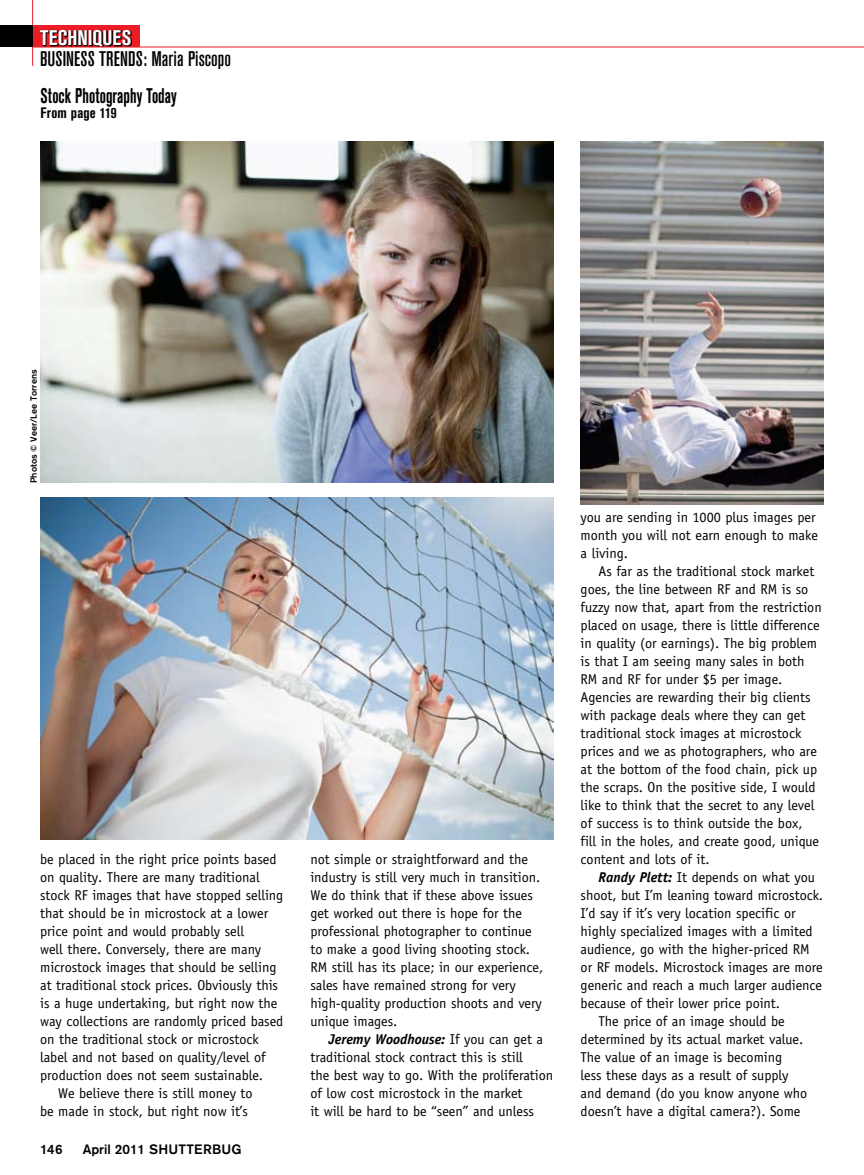
<style>
.page{position:relative;width:864px;height:1175px;background:#fff}
.page>*{position:absolute;margin:0;border:0;box-sizing:border-box;transform-origin:0 0}
.t1{font:500 condensed 21px "Akzidenz Grotesk BE";letter-spacing:.005em;color:#000}
.t2{font:700 condensed 21px "Akzidenz Grotesk BE";letter-spacing:.005em;color:#000;scale:.75 1}
.t3{font:700 condensed 21px "Akzidenz Grotesk BE";letter-spacing:-.005em;color:#fff}
.t4{font:700 condensed 15px "Akzidenz Grotesk BE";letter-spacing:.005em;color:#000}
.t5{font:14.25px/18px "Officina Sans";letter-spacing:-.005em;color:#000}
.t6{font:500 13.5px "Akzidenz Grotesk BE";letter-spacing:.01em;color:#000}
.t7{font:500 9px "Akzidenz Grotesk BE";color:#000}
.s1{font-weight:700;font-style:italic}
</style>
<div class="page">
<hr style="left:32px;top:0;width:1px;height:66px;background:#ed1c24">
<div style="left:32px;top:25px;width:108px;height:22px;background:#ed1c24"></div>
<div style="left:0;top:25px;width:32px;height:22px;background:#000"></div>
<svg style="left:39px;top:29px;width:93px;height:18px;background:#5a0a0d"></svg>
<hr style="left:32px;top:47px;width:832px;height:1px;background:#ed1c24">
<img style="left:40px;top:141px;width:514px;height:341px">
<img style="left:40px;top:497px;width:514px;height:342px">
<img style="left:580px;top:141px;width:244px;height:363px">
<h1 class="t3" style="left:40px;top:25px;width:93px">TECHNIQUES</h1>
<h1 class="t1" style="left:40px;top:47px;width:192px">BUSINESS TRENDS: Maria Piscopo</h1>
<h1 class="t2" style="left:40px;top:84px;width:183px">Stock Photography Today</h1>
<p class="t4" style="left:40px;top:104px;width:78px">From page 119</p>
<p class="t7" style="left:28px;top:483px;width:115px;rotate:-90deg">Photos © Veer/Lee Torrens</p>
<p class="t5" style="left:40px;top:850px;width:238px">be placed in the right price points based</p>
<p class="t5" style="left:40px;top:868px;width:221px">on quality. There are many traditional</p>
<p class="t5" style="left:40px;top:886px;width:245px">stock RF images that have stopped selling</p>
<p class="t5" style="left:40px;top:904px;width:230px">that should be in microstock at a lower</p>
<p class="t5" style="left:40px;top:922px;width:205px">price point and would probably sell</p>
<p class="t5" style="left:40px;top:940px;width:223px">well there. Conversely, there are many</p>
<p class="t5" style="left:40px;top:958px;width:238px">microstock images that should be selling</p>
<p class="t5" style="left:40px;top:976px;width:239px">at traditional stock prices. Obviously this</p>
<p class="t5" style="left:40px;top:994px;width:239px">is a huge undertaking, but right now the</p>
<p class="t5" style="left:40px;top:1012px;width:245px">way collections are randomly priced based</p>
<p class="t5" style="left:40px;top:1030px;width:220px">on the traditional stock or microstock</p>
<p class="t5" style="left:40px;top:1048px;width:227px">label and not based on quality/level of</p>
<p class="t5" style="left:40px;top:1066px;width:224px">production does not seem sustainable.</p>
<p class="t5" style="left:58px;top:1084px;width:196px">We believe there is still money to</p>
<p class="t5" style="left:40px;top:1102px;width:209px">be made in stock, but right now it’s</p>
<p class="t6" style="left:40px;top:1141px;width:24px">146</p>
<p class="t6" style="left:83px;top:1141px;width:160px">April 2011 SHUTTERBUG</p>
<p class="t5" style="left:310px;top:850px;width:234px">not simple or straightforward and the industry is still very much in transition.<br>We do think that if these above issues get worked out there is hope for the professional photographer to continue to make a good living shooting stock.<br>RM still has its place; in our experience, sales have remained strong for very high-quality production shoots and very unique images.</p>
<p class="t5" style="left:310px;top:1030px;width:244px;text-indent:18px"><span class="s1">Jeremy Woodhouse:</span> If you can get a traditional stock contract this is still<br>the best way to go. With the proliferation of low cost microstock in the market<br>it will be hard to be “seen” and unless</p>
<p class="t5" style="left:581px;top:508px;width:239px">you are sending in 1000 plus images per month you will not earn enough to make a living.</p>
<p class="t5" style="left:581px;top:562px;width:243px;text-indent:18px">As far as the traditional stock market goes, the line between RF and RM is so fuzzy now that, apart from the restriction placed on usage, there is little difference in quality (or earnings). The big problem is that I am seeing many sales in both RM and RF for under $5 per image.<br>Agencies are rewarding their big clients with package deals where they can get traditional stock images at microstock prices and we as photographers, who are at the bottom of the food chain, pick up the scraps. On the positive side, I would like to think that the secret to any level of success is to think outside the box, fill in the holes, and create good, unique content and lots of it.</p>
<p class="t5" style="left:599px;top:868px;width:218px"><span class="s1">Randy Plett:</span> It depends on what you</p>
<p class="t5" style="left:581px;top:886px;width:244px">shoot, but I’m leaning toward microstock.</p>
<p class="t5" style="left:581px;top:904px;width:216px">I’d say if it’s very location specific or</p>
<p class="t5" style="left:581px;top:922px;width:234px">highly specialized images with a limited</p>
<p class="t5" style="left:581px;top:940px;width:231px">audience, go with the higher-priced RM</p>
<p class="t5" style="left:581px;top:958px;width:244px">or RF models. Microstock images are more</p>
<p class="t5" style="left:581px;top:976px;width:243px">generic and reach a much larger audience</p>
<p class="t5" style="left:581px;top:994px;width:201px">because of their lower price point.</p>
<p class="t5" style="left:599px;top:1012px;width:188px">The price of an image should be</p>
<p class="t5" style="left:581px;top:1030px;width:224px">determined by its actual market value.</p>
<p class="t5" style="left:581px;top:1048px;width:203px">The value of an image is becoming</p>
<p class="t5" style="left:581px;top:1066px;width:209px">less these days as a result of supply</p>
<p class="t5" style="left:581px;top:1084px;width:228px">and demand (do you know anyone who</p>
<p class="t5" style="left:581px;top:1102px;width:221px">doesn’t have a digital camera?). Some</p>
</div>
